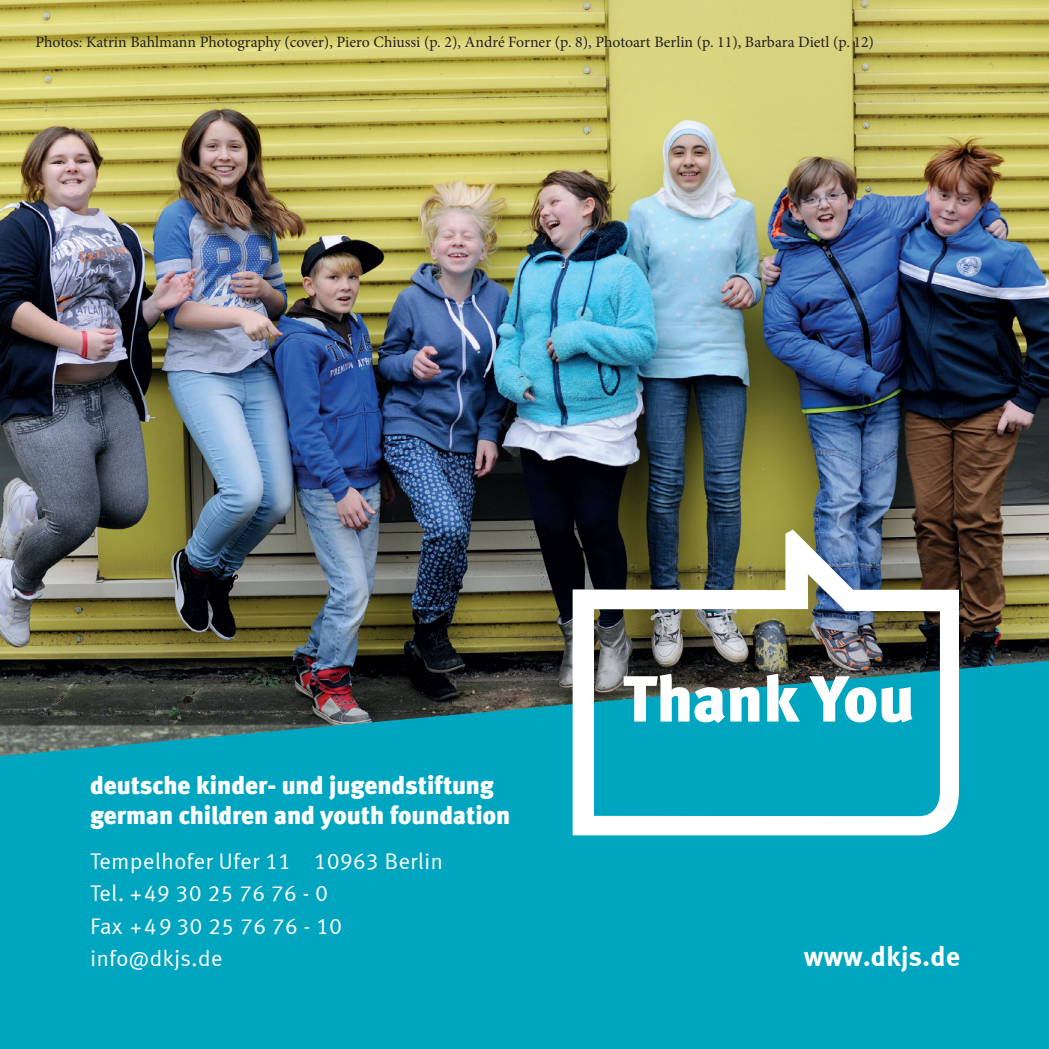
<style>
.page{position:relative;width:1049px;height:1049px;background:#fff}
.page>*{position:absolute;margin:0;border:0;box-sizing:border-box;transform-origin:0 0}
.t1{font:900 65px "Meta";color:#fff}
.t2{font:700 27.5px "Meta Correspondence";color:#fff}
.t3{font:900 25px/30px "Meta";color:#fff}
.t4{font:22.5px/32.5px "Meta Correspondence";color:#fff}
.t5{font:15.75px "Minion Pro";color:#231f20}
</style>
<div class="page">
<img style="left:0;top:0;width:1049px;height:661px">
<svg style="left:0;top:661px;width:1049px;height:388px;background:#0698af"></svg>
<img style="left:573px;top:529px;width:386px;height:306px">
<p class="t5" style="left:35px;top:31px;width:840px">Photos: Katrin Bahlmann Photography (cover), Piero Chiussi (p. 2), André Forner (p. 8), Photoart Berlin (p. 11), Barbara Dietl (p. 12)</p>
<h3 class="t3" style="left:90px;top:769px;width:422px">deutsche kinder- und jugendstiftung german children and youth foundation</h3>
<h3 class="t4" style="left:90px;top:844px;width:355px">Tempelhofer Ufer 11 10963 Berlin<br>Tel. +49 30 25 76 76 - 0<br>Fax +49 30 25 76 76 - 10 info@dkjs.de</h3>
<h1 class="t1" style="left:623px;top:660px;width:293px">Thank You</h1>
<h2 class="t2" style="left:804px;top:940px;width:158px">www.dkjs.de</h2>
</div>
